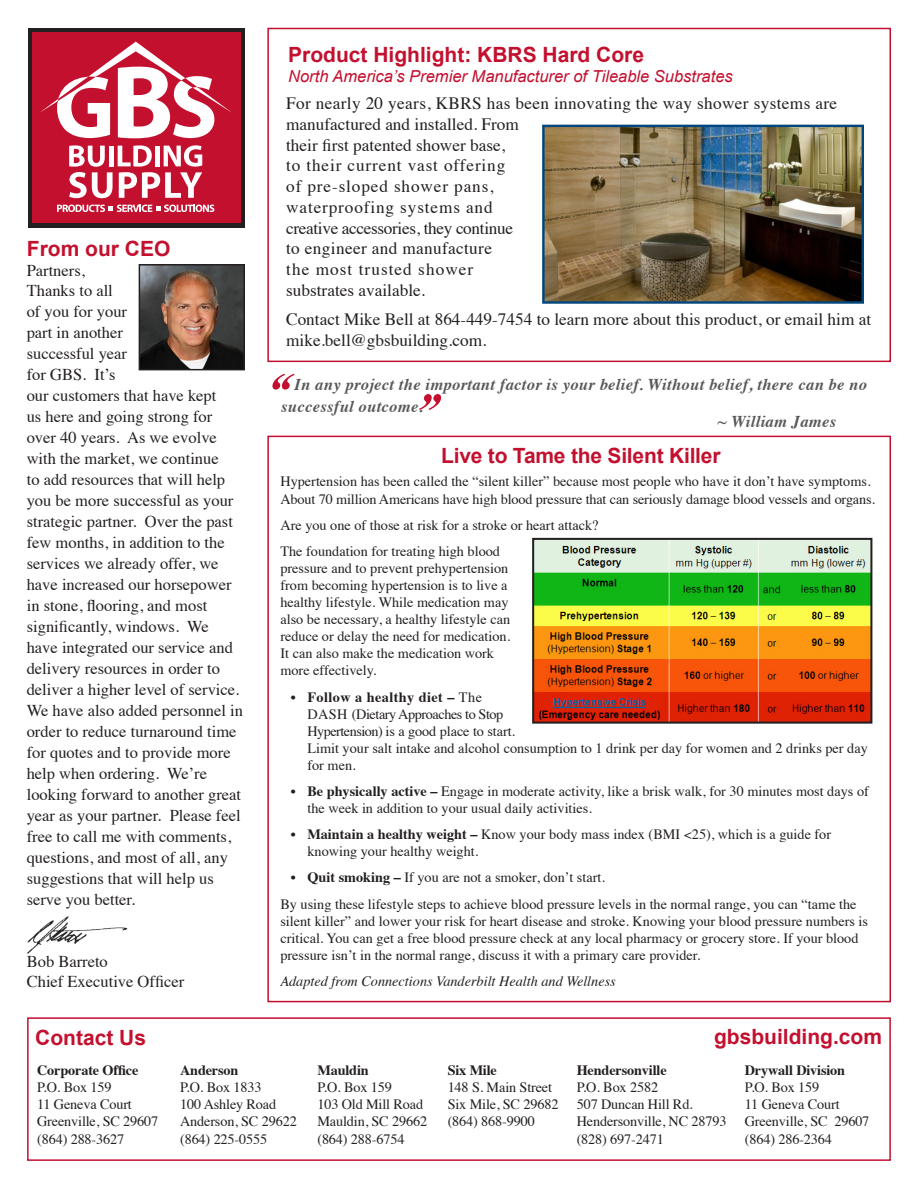
<style>
.page{position:relative;width:918px;height:1188px;background:#fff}
.page>*{position:absolute;margin:0;border:0;box-sizing:border-box;transform-origin:0 0}
.t1{font:italic 700 50.1px "Times";color:#c3102f}
.t2{font:700 21px "Arial";color:#c3102f}
.t3{font:17.25px/20.7px "Times";color:#231f20}
.t4{font:17.25px "Times";letter-spacing:.02em;color:#231f20}
.t5{font:17.25px "Times";letter-spacing:.05em;color:#231f20}
.t6{font:17.25px "Times";letter-spacing:-.02em;color:#231f20}
.t7{font:17.25px "Times";letter-spacing:.06em;color:#231f20}
.t8{font:16.5px/21px "Times";color:#231f20}
.t9{font:italic 700 16.5px "Times";letter-spacing:.02em;color:#57585a}
.t10{font:italic 16.5px "Arial";color:#c3102f}
.t11{font:14.25px/17.1px "Times";color:#231f20}
.t12{font:700 14.25px "Times";letter-spacing:-.01em;color:#231f20}
.t13{font:italic 14.25px "Times";color:#231f20}
.s1{font-weight:700}
</style>
<div class="page">
<div style="left:267px;top:28px;width:624px;height:334px;border:2px solid #c3102f"></div>
<div style="left:28px;top:28px;width:217px;height:200px;background:#231f20"></div>
<div style="left:32px;top:32px;width:208px;height:191px;background:#c3102f"></div>
<svg style="left:69px;top:145px;width:133px;height:53px"></svg>
<svg style="left:57px;top:205px;width:157px;height:7px"></svg>
<svg style="left:40px;top:42px;width:192px;height:96px"></svg>
<div style="left:27px;top:1017px;width:864px;height:144px;border:2px solid #c3102f"></div>
<img style="left:545px;top:128px;width:316px;height:173px">
<div style="left:542px;top:125px;width:322px;height:179px;border:2px solid #00467e"></div>
<img style="left:27px;top:916px;width:101px;height:38px">
<img style="left:142px;top:267px;width:100px;height:100px">
<div style="left:139px;top:264px;width:106px;height:106px;border:2px solid #231f20"></div>
<div style="left:267px;top:436px;width:624px;height:566px;border:2px solid #c3102f"></div>
<img style="left:535px;top:541px;width:334px;height:180px">
<div style="left:532px;top:538px;width:340px;height:186px;border:2px solid #231f20"></div>
<p class="t2" style="left:27px;top:235px;width:145px">From our CEO</p>
<p class="t8" style="left:27px;top:259px;width:60px">Partners,</p>
<p class="t8" style="left:27px;top:279px;width:218px">Thanks to all<br>of you for your<br>part in another<br>successful year<br>for GBS. It’s<br>our customers that have kept<br>us here and going strong for over 40 years. As we evolve with the market, we continue<br>to add resources that will help you be more successful as your strategic partner. Over the past few months, in addition to the services we already offer, we have increased our horsepower in stone, flooring, and most significantly, windows. We have integrated our service and delivery resources in order to deliver a higher level of service.<br>We have also added personnel in order to reduce turnaround time for quotes and to provide more help when ordering. We’re looking forward to another great year as your partner. Please feel free to call me with comments, questions, and most of all, any suggestions that will help us serve you better.</p>
<p class="t8" style="left:27px;top:950px;width:83px">Bob Barreto</p>
<p class="t8" style="left:27px;top:970px;width:159px">Chief Executive Officer</p>
<p class="t2" style="left:288px;top:41px;width:357px">Product Highlight: KBRS Hard Core</p>
<p class="t10" style="left:288px;top:65px;width:446px">North America’s Premier Manufacturer of Tileable Substrates</p>
<p class="t4" style="left:286px;top:87px;width:553px">For nearly 20 years, KBRS has been innovating the way shower systems are</p>
<p class="t3" style="left:286px;top:112px;width:234px">manufactured and installed. From their first patented shower base,</p>
<p class="t5" style="left:286px;top:150px;width:221px">to their current vast offering</p>
<p class="t5" style="left:286px;top:170px;width:209px">of pre-sloped shower pans,</p>
<p class="t5" style="left:286px;top:191px;width:208px">waterproofing systems and</p>
<p class="t6" style="left:286px;top:212px;width:228px">creative accessories, they continue</p>
<p class="t4" style="left:286px;top:232px;width:207px">to engineer and manufacture</p>
<p class="t7" style="left:286px;top:253px;width:189px">the most trusted shower</p>
<p class="t3" style="left:286px;top:278px;width:140px">substrates available.</p>
<p class="t3" style="left:286px;top:308px;width:587px">Contact Mike Bell at 864-449-7454 to learn more about this product, or email him at mike.bell@gbsbuilding.com.</p>
<p class="t1" style="left:267px;top:344px;width:28px">‘‘</p>
<p class="t9" style="left:295px;top:369px;width:574px">In any project the important factor is your belief. Without belief, there can be no</p>
<p class="t9" style="left:281px;top:391px;width:143px">successful outcome.</p>
<p class="t9" style="left:718px;top:406px;width:120px">~ William James</p>
<p class="t1" style="left:446px;top:440px;width:28px;rotate:-180deg">‘‘</p>
<p class="t2" style="left:441px;top:442px;width:281px">Live to Tame the Silent Killer</p>
<p class="t11" style="left:280px;top:472px;width:596px">Hypertension has been called the “silent killer” because most people who have it don’t have symptoms.<br>About 70 million Americans have high blood pressure that can seriously damage blood vessels and organs.</p>
<p class="t11" style="left:280px;top:515px;width:320px">Are you one of those at risk for a stroke or heart attack?</p>
<p class="t11" style="left:280px;top:541px;width:231px">The foundation for treating high blood pressure and to prevent prehypertension from becoming hypertension is to live a healthy lifestyle. While medication may also be necessary, a healthy lifestyle can reduce or delay the need for medication.<br>It can also make the medication work more effectively.</p>
<p class="t11" style="left:307px;top:687px;width:562px;text-indent:-17px"><span class="s1">• Follow a healthy diet –</span> The<br>DASH (Dietary Approaches to Stop<br>Hypertension) is a good place to start.<br>Limit your salt intake and alcohol consumption to 1 drink per day for women and 2 drinks per day for men.</p>
<p class="t11" style="left:307px;top:782px;width:563px;text-indent:-17px"><span class="s1">• Be physically active –</span> Engage in moderate activity, like a brisk walk, for 30 minutes most days of the week in addition to your usual daily activities.</p>
<p class="t11" style="left:291px;top:825px;width:542px"><span class="s1">• Maintain a healthy weight –</span> Know your body mass index (BMI &lt;25), which is a guide for</p>
<p class="t11" style="left:307px;top:842px;width:172px">knowing your healthy weight.</p>
<p class="t11" style="left:291px;top:868px;width:316px"><span class="s1">• Quit smoking –</span> If you are not a smoker, don’t start.</p>
<p class="t11" style="left:280px;top:894px;width:589px">By using these lifestyle steps to achieve blood pressure levels in the normal range, you can “tame the silent killer” and lower your risk for heart disease and stroke. Knowing your blood pressure numbers is critical. You can get a free blood pressure check at any local pharmacy or grocery store. If your blood pressure isn’t in the normal range, discuss it with a primary care provider.</p>
<p class="t13" style="left:280px;top:969px;width:337px">Adapted from Connections Vanderbilt Health and Wellness</p>
<p class="t2" style="left:35px;top:1024px;width:112px">Contact Us</p>
<p class="t2" style="left:714px;top:1023px;width:170px">gbsbuilding.com</p>
<p class="t12" style="left:37px;top:1057px;width:103px">Corporate Office</p>
<p class="t11" style="left:37px;top:1078px;width:76px">P.O. Box 159</p>
<p class="t11" style="left:37px;top:1095px;width:96px">11 Geneva Court</p>
<p class="t11" style="left:37px;top:1112px;width:123px">Greenville, SC 29607</p>
<p class="t11" style="left:37px;top:1129px;width:89px">(864) 288-3627</p>
<p class="t12" style="left:180px;top:1057px;width:60px">Anderson</p>
<p class="t11" style="left:180px;top:1078px;width:83px">P.O. Box 1833</p>
<p class="t11" style="left:180px;top:1095px;width:98px">100 Ashley Road</p>
<p class="t11" style="left:180px;top:1112px;width:118px">Anderson, SC 29622</p>
<p class="t11" style="left:180px;top:1129px;width:89px">(864) 225-0555</p>
<p class="t12" style="left:317px;top:1057px;width:53px">Mauldin</p>
<p class="t11" style="left:317px;top:1078px;width:76px">P.O. Box 159</p>
<p class="t11" style="left:317px;top:1095px;width:107px">103 Old Mill Road</p>
<p class="t11" style="left:317px;top:1112px;width:111px">Mauldin, SC 29662</p>
<p class="t11" style="left:317px;top:1129px;width:89px">(864) 288-6754</p>
<p class="t12" style="left:448px;top:1057px;width:51px">Six Mile</p>
<p class="t11" style="left:448px;top:1078px;width:106px">148 S. Main Street</p>
<p class="t11" style="left:448px;top:1095px;width:112px">Six Mile, SC 29682</p>
<p class="t11" style="left:448px;top:1112px;width:89px">(864) 868-9900</p>
<p class="t12" style="left:577px;top:1057px;width:91px">Hendersonville</p>
<p class="t11" style="left:577px;top:1078px;width:83px">P.O. Box 2582</p>
<p class="t11" style="left:577px;top:1095px;width:118px">507 Duncan Hill Rd.</p>
<p class="t11" style="left:577px;top:1112px;width:151px">Hendersonville, NC 28793</p>
<p class="t11" style="left:577px;top:1129px;width:89px">(828) 697-2471</p>
<p class="t12" style="left:745px;top:1057px;width:102px">Drywall Division</p>
<p class="t11" style="left:745px;top:1078px;width:76px">P.O. Box 159</p>
<p class="t11" style="left:745px;top:1095px;width:96px">11 Geneva Court</p>
<p class="t11" style="left:745px;top:1112px;width:126px">Greenville, SC 29607</p>
<p class="t11" style="left:745px;top:1129px;width:89px">(864) 286-2364</p>
</div>
